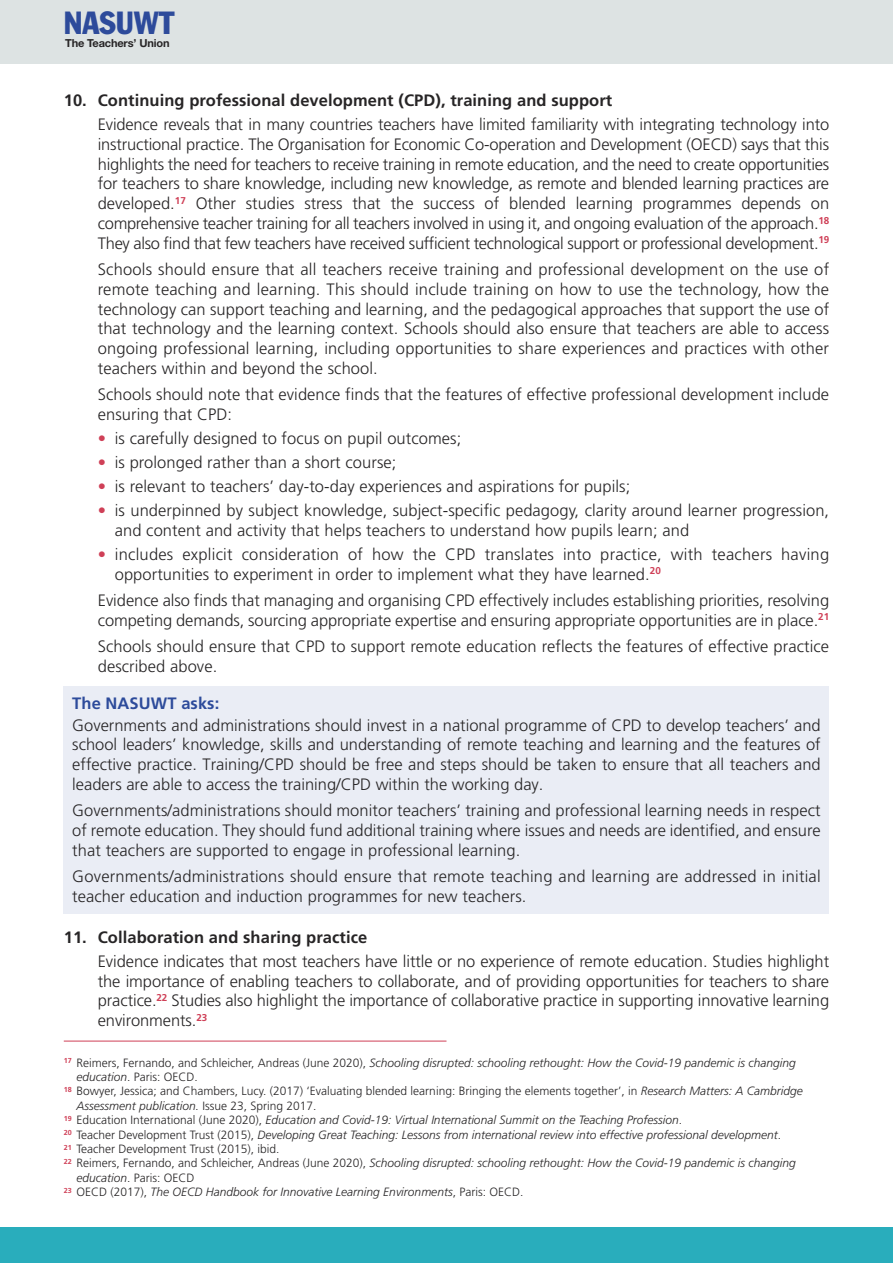
<style>
.page{position:relative;width:893px;height:1263px;background:#fff}
.page>*{position:absolute;margin:0;border:0;box-sizing:border-box;transform-origin:0 0}
.t1{font:condensed 31.5px "Franklin Gothic";color:#2d4b9b}
.t2{font:300 16.5px/19.8px "Frutiger";letter-spacing:.005em;color:#272526}
.t3{font:300 16.5px/19.8px "Frutiger CE";letter-spacing:.005em;color:#272526;text-align:justify}
.t4{font:700 16.5px "Frutiger";letter-spacing:.005em;color:#272526}
.t5{font:700 16.5px "Frutiger";letter-spacing:.005em;color:#2d4b9b}
.t6{font:italic 300 12px/14.4px "Frutiger";color:#272526}
.t7{font:300 12px/14.4px "Frutiger";color:#272526}
.t8{font:700 11.1px "Helvetica Neue";letter-spacing:-.015em;color:#272526}
.s1{color:#cf4057}
.s2{font-style:normal}
.s3{font-style:italic}
.s4{font-family:"Frutiger CE"}
</style>
<div class="page">
<div style="left:64px;top:686px;width:765px;height:228px;background:#eaedf5"></div>
<div style="left:0;top:0;width:893px;height:64px;background:#dde3e3"></div>
<div style="left:0;top:1227px;width:893px;height:36px;background:#29adbc"></div>
<hr style="left:64px;top:1041px;width:382px;height:1px;background:#cf4057">
<p class="t1" style="left:64px;top:12px;width:112px">NASUWT</p>
<p class="t8" style="left:65px;top:39px;width:106px">The Teachers’ Union</p>
<p class="t4" style="left:64px;top:94px;width:550px">10. Continuing professional development (CPD), training and support</p>
<p class="t2" style="left:98px;top:116px;width:733px;text-align:justify">Evidence reveals that in many countries teachers have limited familiarity with integrating technology into instructional practice. The Organisation for Economic Co-operation and Development (OECD) says that this highlights the need for teachers to receive training in remote education, and the need to create opportunities for teachers to share knowledge, including new knowledge, as remote and blended learning practices are developed.<sup>17</sup> Other studies stress that the success of blended learning programmes depends on comprehensive teacher training for all teachers involved in using it, and ongoing evaluation of the approach.<sup>18<br></sup>They also find that few teachers have received sufficient technological support or professional development.<sup>19</sup></p>
<p class="t2" style="left:98px;top:261px;width:733px;text-align:justify">Schools should ensure that all teachers receive training and professional development on the use of remote teaching and learning. This should include training on how to use the technology, how the technology can support teaching and learning, and the pedagogical approaches that support the use of that technology and the learning context. Schools should also ensure that teachers are able to access ongoing professional learning, including opportunities to share experiences and practices with other teachers within and beyond the school.</p>
<p class="t2" style="left:98px;top:386px;width:733px">Schools should note that evidence finds that the features of effective professional development include ensuring that CPD:</p>
<p class="t2" style="left:98px;top:430px;width:365px"><span class="s1">•</span> is carefully designed to focus on pupil outcomes;</p>
<p class="t2" style="left:98px;top:454px;width:300px"><span class="s1">•</span> is prolonged rather than a short course;</p>
<p class="t2" style="left:98px;top:478px;width:534px"><span class="s1">•</span> is relevant to teachers’ day-to-day experiences and aspirations for pupils;</p>
<p class="t2" style="left:115px;top:502px;width:716px;text-indent:-17px"><span class="s1">•</span> is underpinned by subject knowledge, subject-specific pedagogy, clarity around learner progression, and content and activity that helps teachers to understand how pupils learn; and</p>
<p class="t2" style="left:115px;top:546px;width:716px;text-indent:-17px"><span class="s1">•</span> includes explicit consideration of how the CPD translates into practice, with teachers having opportunities to experiment in order to implement what they have learned.<sup>20</sup></p>
<p class="t2" style="left:98px;top:592px;width:733px">Evidence also finds that managing and organising CPD effectively includes establishing priorities, resolving competing demands, sourcing appropriate expertise and ensuring appropriate opportunities are in place.<sup>21</sup></p>
<p class="t2" style="left:98px;top:638px;width:733px">Schools should ensure that CPD to support remote education reflects the features of effective practice described above.</p>
<p class="t5" style="left:72px;top:696px;width:149px">The NASUWT asks:</p>
<p class="t3" style="left:72px;top:716px;width:750px">Governments and administrations should invest in a national programme of CPD to develop teachers’ and school leaders’ knowledge, skills and understanding of remote teaching and learning and the features of effective practice. Training/CPD should be free and steps should be taken to ensure that all teachers and leaders are able to access the training/CPD within the working day.</p>
<p class="t3" style="left:72px;top:802px;width:750px">Governments/administrations should monitor teachers’ training and professional learning needs in respect of remote education. They should fund additional training where issues and needs are identified, and ensure that teachers are supported to engage in professional learning.</p>
<p class="t3" style="left:72px;top:868px;width:750px">Governments/administrations should ensure that remote teaching and learning are addressed in initial teacher education and induction programmes for new teachers.</p>
<p class="t4" style="left:64px;top:930px;width:305px">11. Collaboration and sharing practice</p>
<p class="t2" style="left:98px;top:952px;width:733px;text-align:justify">Evidence indicates that most teachers have little or no experience of remote education. Studies highlight the importance of enabling teachers to collaborate, and of providing opportunities for teachers to share practice.<sup>22</sup> Studies also highlight the importance of collaborative practice in supporting innovative learning environments.<sup>23</sup></p>
<p class="t6" style="left:77px;top:1056px;width:721px;text-indent:-13px"><sup>17</sup> <span class="s2">Reimers, Fernando, and Schleicher, Andreas (June 2020),</span> Schooling disrupted: schooling rethought: How the Covid-19 pandemic is changing education<span class="s2">. Paris: OECD.</span></p>
<p class="t7" style="left:77px;top:1085px;width:728px;text-indent:-13px"><sup>18</sup> Bowyer, Jessica; and Chambers, Lucy. (2017) ‘Evaluating blended learning: Bringing the elements together’, in <span class="s3">Research Matters: A Cambridge<br>Assessment publication.</span> <span class="s4">Issue 23, Spring 2017</span>.</p>
<p class="t6" style="left:64px;top:1114px;width:620px"><sup>19</sup> <span class="s2">Education International (June 2020),</span> Education and Covid-19: Virtual International Summit on the Teaching Profession<span class="s2">.</span></p>
<p class="t6" style="left:64px;top:1128px;width:719px"><sup>20</sup> <span class="s2">Teacher Development Trust (2015),</span> Developing Great Teaching: Lessons from international review into effective professional development<span class="s2">.</span></p>
<p class="t7" style="left:64px;top:1142px;width:217px"><sup>21</sup> Teacher Development Trust (2015), ibid.</p>
<p class="t6" style="left:77px;top:1157px;width:721px;text-indent:-13px"><sup>22</sup> <span class="s2">Reimers, Fernando, and Schleicher, Andreas (June 2020),</span> Schooling disrupted: schooling rethought: How the Covid-19 pandemic is changing education<span class="s2">. Paris: OECD</span></p>
<p class="t6" style="left:64px;top:1186px;width:461px"><sup>23</sup> <span class="s2">OECD (2017),</span> The OECD Handbook for Innovative Learning Environments<span class="s2">, Paris: OECD.</span></p>
</div>
